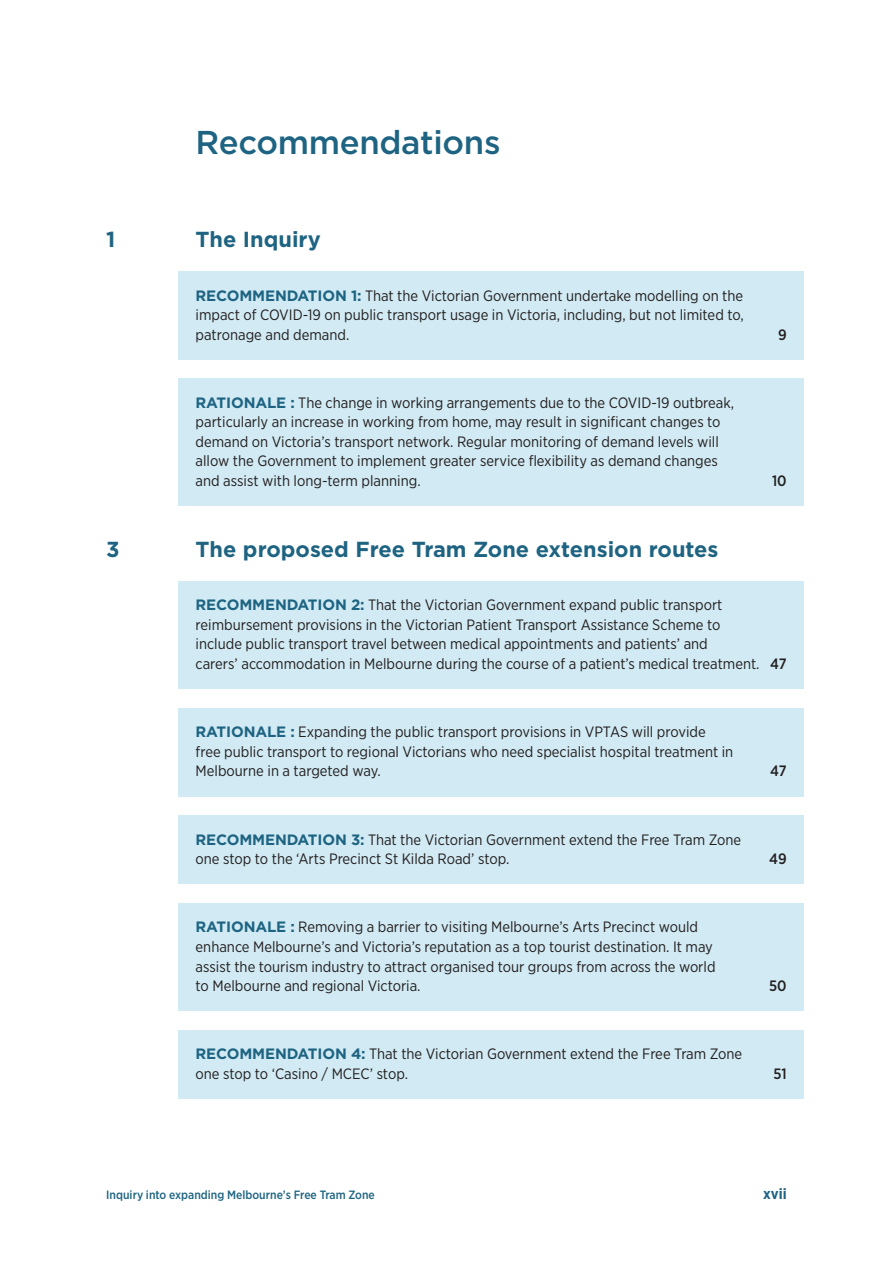
<style>
.page{position:relative;width:893px;height:1263px;background:#fff}
.page>*{position:absolute;margin:0;border:0;box-sizing:border-box;transform-origin:0 0}
.Prelims_Heading_1{font:500 33px "Gotham";letter-spacing:-.01em;color:#1e6482}
.t1{font:700 21.75px "Gotham";color:#1e6482}
.t2{font:15px/19.5px "Gotham Narrow";color:#231f20}
.t3{font:500 15px "Gotham Narrow";color:#231f20}
.t4{font:700 15px "Gotham Narrow";color:#1e6482}
.t5{font:500 12px "Gotham Narrow";color:#1e6482}
.s1{font-family:"Gotham";font-weight:700;color:#1e6482}
.s2{font-weight:500}
</style>
<div class="page">
<div style="left:179px;top:272px;width:625px;height:88px;background:#d1eaf3"></div>
<div style="left:179px;top:379px;width:625px;height:127px;background:#d1eaf3"></div>
<div style="left:179px;top:581px;width:625px;height:108px;background:#d1eaf3"></div>
<div style="left:179px;top:708px;width:625px;height:88px;background:#d1eaf3"></div>
<div style="left:179px;top:815px;width:625px;height:69px;background:#d1eaf3"></div>
<div style="left:179px;top:903px;width:625px;height:108px;background:#d1eaf3"></div>
<div style="left:179px;top:1030px;width:625px;height:69px;background:#d1eaf3"></div>
<p class="Prelims_Heading_1" style="left:196px;top:121px;width:306px">Recommendations</p>
<p class="t1" style="left:106px;top:225px;width:11px">1</p>
<p class="t1" style="left:196px;top:225px;width:127px">The Inquiry</p>
<p class="t2" style="left:196px;top:285px;width:550px;text-align:justify"><span class="s1">RECOMMENDATION 1:</span> That the Victorian Government undertake modelling on the impact of COVID‑19 on public transport usage in Victoria, including, but not limited to, patronage and demand.</p>
<p class="t2" style="left:196px;top:393px;width:540px"><span class="s1">RATIONALE :</span> The change in working arrangements due to the COVID‑19 outbreak, particularly an increase in working from home, may result in significant changes to demand on Victoria’s transport network. Regular monitoring of demand levels will allow the Government to implement greater service flexibility as demand changes and assist with long‑term planning.</p>
<p class="t3" style="left:778px;top:325px;width:10px">9</p>
<p class="t3" style="left:772px;top:471px;width:16px">10</p>
<p class="t1" style="left:106px;top:535px;width:15px">3</p>
<p class="t1" style="left:196px;top:535px;width:524px">The proposed Free Tram Zone extension routes</p>
<p class="t2" style="left:196px;top:595px;width:593px"><span class="s1">RECOMMENDATION 2:</span> That the Victorian Government expand public transport reimbursement provisions in the Victorian Patient Transport Assistance Scheme to<br>include public transport travel between medical appointments and patients’ and<br>carers’ accommodation in Melbourne during the course of a patient’s medical treatment. <span class="s2">47</span></p>
<p class="t2" style="left:196px;top:722px;width:539px"><span class="s1">RATIONALE :</span> Expanding the public transport provisions in VPTAS will provide free public transport to regional Victorians who need specialist hospital treatment in<br>Melbourne in a targeted way.</p>
<p class="t2" style="left:196px;top:829px;width:547px"><span class="s1">RECOMMENDATION 3:</span> That the Victorian Government extend the Free Tram Zone one stop to the ‘Arts Precinct St Kilda Road’ stop.</p>
<p class="t2" style="left:196px;top:917px;width:521px"><span class="s1">RATIONALE :</span> Removing a barrier to visiting Melbourne’s Arts Precinct would enhance Melbourne’s and Victoria’s reputation as a top tourist destination. It may assist the tourism industry to attract organised tour groups from across the world to Melbourne and regional Victoria.</p>
<p class="t2" style="left:196px;top:1044px;width:548px"><span class="s1">RECOMMENDATION 4:</span> That the Victorian Government extend the Free Tram Zone one stop to ‘Casino / MCEC’ stop.</p>
<p class="t3" style="left:770px;top:761px;width:18px">47</p>
<p class="t3" style="left:769px;top:849px;width:19px">49</p>
<p class="t3" style="left:769px;top:976px;width:19px">50</p>
<p class="t3" style="left:773px;top:1064px;width:15px">51</p>
<p class="t5" style="left:106px;top:1187px;width:270px">Inquiry into expanding Melbourne’s Free Tram Zone</p>
<p class="t4" style="left:763px;top:1184px;width:25px">xvii</p>
</div>
